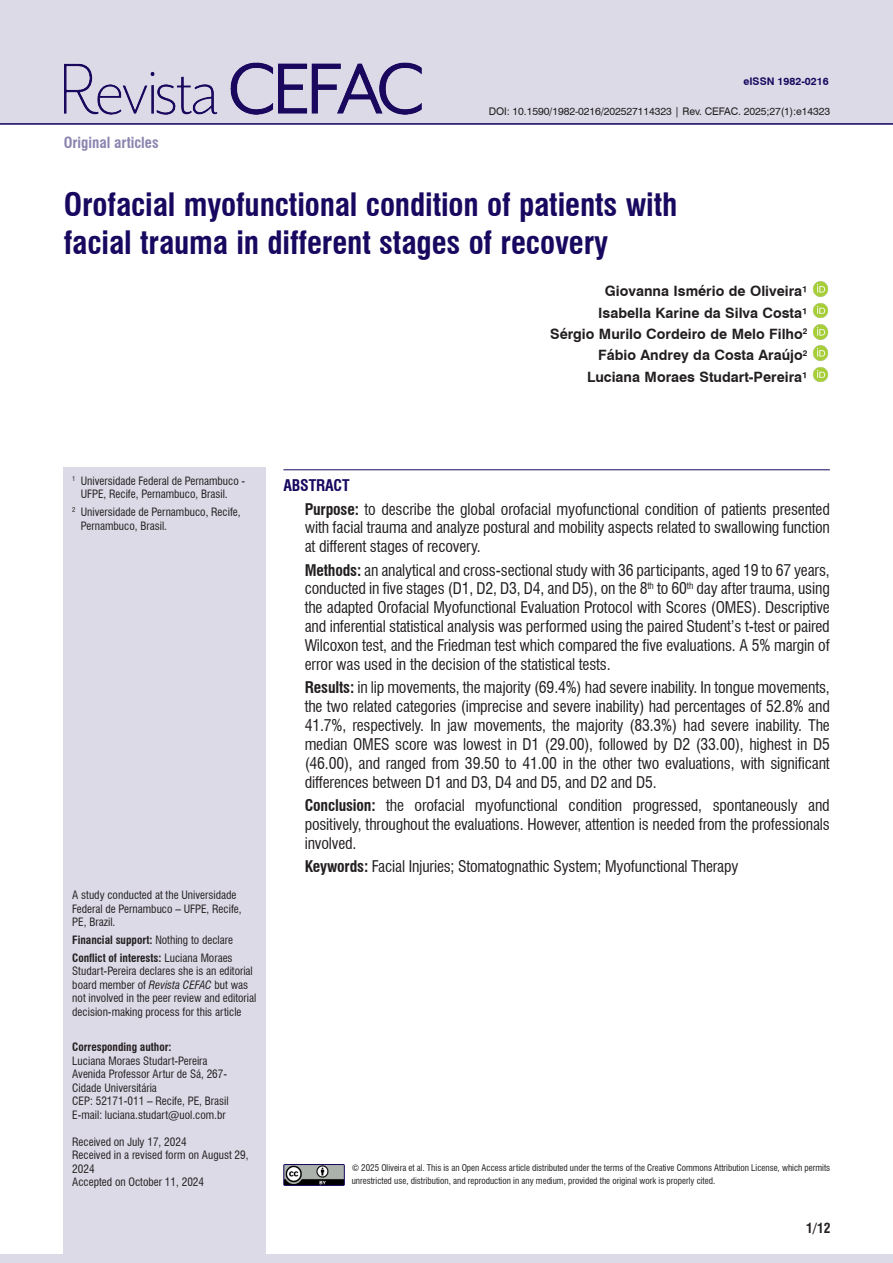
<style>
.page{position:relative;width:893px;height:1263px;background:#fff}
.page>*{position:absolute;margin:0;border:0;box-sizing:border-box;transform-origin:0 0}
.Titulo_só_inglês{font:700 condensed 31.5px/37.8px "Swiss 721 BT";letter-spacing:-.005em;color:#18085f}
.Resumo_só_ingles{font:condensed 15.75px/18.9px "Swiss 721 BT";letter-spacing:-.01em;color:#231f20;text-align:justify}
.Resumo_título_-_só_ingles{font:700 condensed 15.75px "Swiss 721 BT";letter-spacing:-.01em;color:#18085f}
.Tipo_de_artigo{font:700 condensed 15px "Swiss 721 BT";color:#8b84af}
.Autor{font:700 14.25px "Swiss 721 BT";color:#231f20}
.Cabeço_autor_esquerda-par{font:700 condensed 13.5px "Swiss 721 BT";color:#231f20}
.Notas_sem_paragrafo{font:condensed 11.25px/13.5px "Swiss 721 BT";color:#231f20}
.Endereço_correspondencia{font:condensed 11.25px/13.5px "Swiss 721 BT";color:#231f20}
.Notas{font:condensed 11.25px/13.5px "Swiss 721 BT";color:#231f20}
.Notas_sem_paragrafo-2{font:700 condensed 11.25px "Swiss 721 BT";color:#231f20}
.Endereço_correspondencia-2{font:700 condensed 11.25px "Swiss 721 BT";color:#231f20}
.Legenda_b_direito-impar{font:10.5px "Swiss 721 BT";letter-spacing:-.01em;color:#231f20}
.Legenda_b_esquerdo-par{font:700 10.5px "Swiss 721 BT";color:#18085f}
.Creative_Commons{font:condensed 9px/13.5px "Swiss 721 BT";color:#231f20}
.s1{font-weight:400}
.s2{font-weight:700}
.s3{font-style:italic}
</style>
<div class="page">
<div style="left:64px;top:468px;width:202px;height:795px;background:#dcdae7"></div>
<img style="left:813px;top:281px;width:16px;height:16px">
<img style="left:812px;top:303px;width:17px;height:15px">
<img style="left:813px;top:324px;width:16px;height:16px">
<img style="left:813px;top:345px;width:16px;height:16px">
<img style="left:812px;top:367px;width:17px;height:15px">
<hr style="left:283px;top:469px;width:547px;height:1px;background:#18085f">
<div style="left:0;top:0;width:893px;height:125px;background:#dcdae7"></div>
<img style="left:65px;top:63px;width:357px;height:51px">
<div style="left:0;top:1254px;width:893px;height:9px;background:#dcdae7"></div>
<img style="left:285px;top:1166px;width:58px;height:18px">
<div style="left:283px;top:1164px;width:62px;height:22px;border:1px solid #18085f"></div>
<p class="Legenda_b_esquerdo-par" style="left:743px;top:74px;width:87px">eISSN 1982-0216</p>
<p class="Tipo_de_artigo" style="left:64px;top:133px;width:96px">Original articles</p>
<p class="Legenda_b_direito-impar" style="left:489px;top:104px;width:343px">DOI: 10.1590/1982-0216/202527114323 | Rev. CEFAC. 2025;27(1):e14323</p>
<p class="Titulo_só_inglês" style="left:64px;top:186px;width:615px">Orofacial myofunctional condition of patients with facial trauma in different stages of recovery</p>
<p class="Autor" style="left:605px;top:281px;width:204px">Giovanna Ismério de Oliveira¹</p>
<p class="Autor" style="left:598px;top:303px;width:211px">Isabella Karine da Silva Costa¹</p>
<p class="Autor" style="left:550px;top:324px;width:259px">Sérgio Murilo Cordeiro de Melo Filho<sup>2</sup></p>
<p class="Autor" style="left:598px;top:345px;width:211px">Fábio Andrey da Costa Araújo<sup>2</sup></p>
<p class="Autor" style="left:587px;top:367px;width:222px">Luciana Moraes Studart-Pereira¹</p>
<p class="Notas" style="left:81px;top:474px;width:166px;text-indent:-9px"><sup>1</sup> Universidade Federal de Pernambuco -<br>UFPE, Recife, Pernambuco, Brasil.</p>
<p class="Notas" style="left:81px;top:505px;width:161px;text-indent:-9px"><sup>2</sup> Universidade de Pernambuco, Recife,<br>Pernambuco, Brasil.</p>
<p class="Notas_sem_paragrafo" style="left:72px;top:888px;width:171px">A study conducted at the Universidade<br>Federal de Pernambuco – UFPE, Recife,<br>PE, Brazil.</p>
<p class="Notas_sem_paragrafo-2" style="left:72px;top:933px;width:162px">Financial support: <span class="s1">Nothing to declare</span></p>
<p class="Notas_sem_paragrafo" style="left:72px;top:951px;width:186px"><span class="s2">Conflict of interests:</span> Luciana Moraes Studart-Pereira declares she is an editorial board member of <span class="s3">Revista CEFAC</span> but was not involved in the peer review and editorial decision-making process for this article</p>
<p class="Endereço_correspondencia-2" style="left:72px;top:1040px;width:101px">Corresponding author:</p>
<p class="Endereço_correspondencia" style="left:72px;top:1054px;width:137px">Luciana Moraes Studart-Pereira</p>
<p class="Endereço_correspondencia" style="left:72px;top:1067px;width:156px">Avenida Professor Artur de Sá, 267-<br>Cidade Universitária</p>
<p class="Endereço_correspondencia" style="left:72px;top:1094px;width:158px">CEP: 52171-011 – Recife, PE, Brasil</p>
<p class="Endereço_correspondencia" style="left:72px;top:1108px;width:155px">E-mail: luciana.studart@uol.com.br</p>
<p class="Endereço_correspondencia" style="left:72px;top:1135px;width:116px">Received on July 17, 2024</p>
<p class="Endereço_correspondencia" style="left:72px;top:1148px;width:178px">Received in a revised form on August 29,<br>2024</p>
<p class="Endereço_correspondencia" style="left:72px;top:1175px;width:133px">Accepted on October 11, 2024</p>
<p class="Resumo_título_-_só_ingles" style="left:283px;top:476px;width:68px">ABSTRACT</p>
<p class="Resumo_só_ingles" style="left:305px;top:499px;width:527px"><span class="s2">Purpose:</span> to describe the global orofacial myofunctional condition of patients presented with facial trauma and analyze postural and mobility aspects related to swallowing function at different stages of recovery.</p>
<p class="Resumo_só_ingles" style="left:305px;top:560px;width:527px"><span class="s2">Methods:</span> an analytical and cross-sectional study with 36 participants, aged 19 to 67 years, conducted in five stages (D1, D2, D3, D4, and D5), on the 8<sup>th</sup> to 60<sup>th</sup> day after trauma, using the adapted Orofacial Myofunctional Evaluation Protocol with Scores (OMES). Descriptive and inferential statistical analysis was performed using the paired Student’s t-test or paired Wilcoxon test, and the Friedman test which compared the five evaluations. A 5% margin of error was used in the decision of the statistical tests.</p>
<p class="Resumo_só_ingles" style="left:305px;top:678px;width:527px"><span class="s2">Results:</span> in lip movements, the majority (69.4%) had severe inability. In tongue movements, the two related categories (imprecise and severe inability) had percentages of 52.8% and 41.7%, respectively. In jaw movements, the majority (83.3%) had severe inability. The median OMES score was lowest in D1 (29.00), followed by D2 (33.00), highest in D5 (46.00), and ranged from 39.50 to 41.00 in the other two evaluations, with significant differences between D1 and D3, D4 and D5, and D2 and D5.</p>
<p class="Resumo_só_ingles" style="left:305px;top:796px;width:527px"><span class="s2">Conclusion:</span> the orofacial myofunctional condition progressed, spontaneously and positively, throughout the evaluations. However, attention is needed from the professionals involved.</p>
<p class="Resumo_só_ingles" style="left:305px;top:857px;width:435px"><span class="s2">Keywords:</span> Facial Injuries; Stomatognathic System; Myofunctional Therapy</p>
<p class="Creative_Commons" style="left:352px;top:1161px;width:480px">© 2025 Oliveira et al. This is an Open Access article distributed under the terms of the Creative Commons Attribution License, which permits unrestricted use, distribution, and reproduction in any medium, provided the original work is properly cited.</p>
<p class="Cabeço_autor_esquerda-par" style="left:806px;top:1219px;width:26px">1/12</p>
</div>
